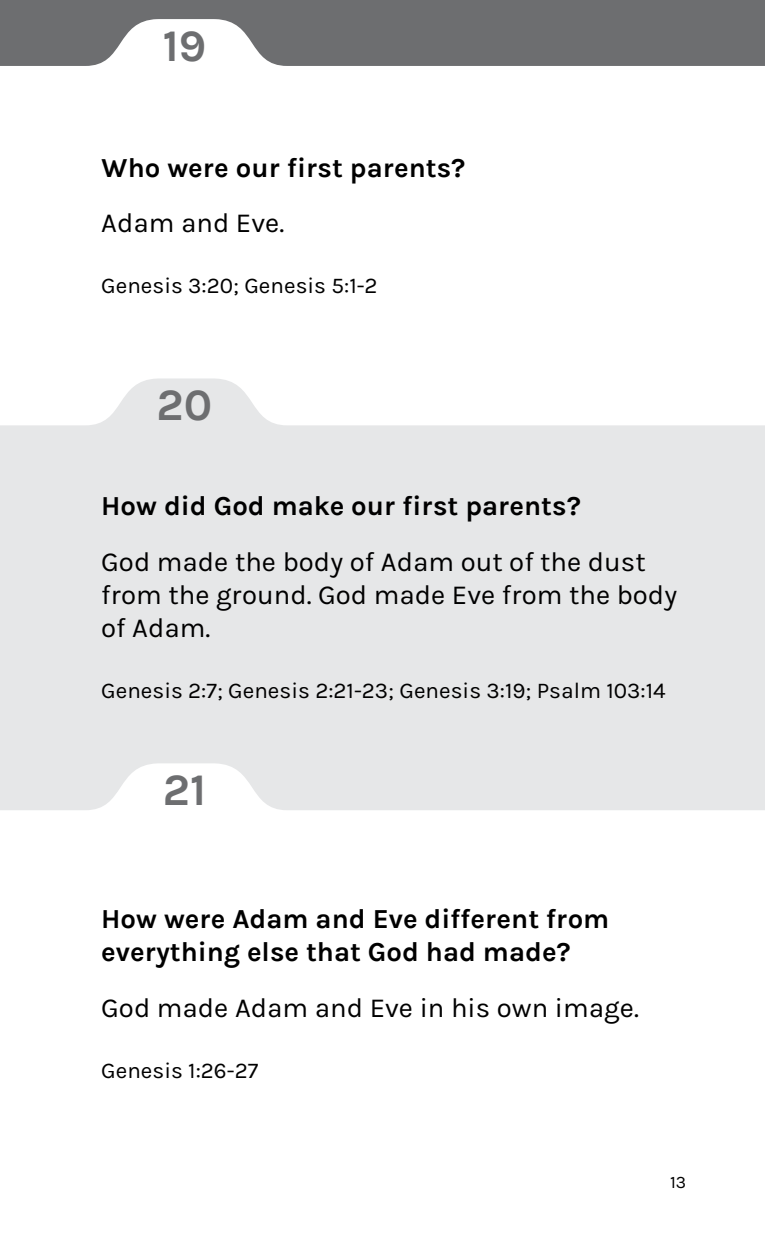
<style>
.page{position:relative;width:765px;height:1239px;background:#fff}
.page>*{position:absolute;margin:0;border:0;box-sizing:border-box;transform-origin:0 0}
.t1{font:700 45px "Karla";color:#6d6e70}
.t2{font:27.5px/33px "Karla";color:#000}
.t3{font:700 27.5px/33px "Karla";color:#000}
.t4{font:22.5px "Karla";color:#000}
.t5{font:17.5px "Karla";color:#000}
</style>
<div class="page">
<svg style="left:0;top:0;width:765px;height:66px;fill:#6d6e70"></svg>
<svg style="left:0;top:378px;width:765px;height:385px;fill:#e6e7e8"></svg>
<svg style="left:0;top:763px;width:765px;height:47px;fill:#e6e7e8"></svg>
<h1 class="t1" style="left:163px;top:27px;width:45px">19</h1>
<p class="t3" style="left:101px;top:153px;width:366px">Who were our first parents?</p>
<p class="t2" style="left:101px;top:209px;width:185px">Adam and Eve.</p>
<p class="t4" style="left:101px;top:276px;width:278px">Genesis 3:20; Genesis 5:1-2</p>
<h1 class="t1" style="left:157px;top:386px;width:57px">20</h1>
<p class="t3" style="left:101px;top:492px;width:481px">How did God make our first parents?</p>
<p class="t2" style="left:101px;top:547px;width:578px">God made the body of Adam out of the dust from the ground. God made Eve from the body of Adam.</p>
<p class="t4" style="left:101px;top:681px;width:566px">Genesis 2:7; Genesis 2:21-23; Genesis 3:19; Psalm 103:14</p>
<h1 class="t1" style="left:163px;top:770px;width:45px">21</h1>
<p class="t3" style="left:101px;top:905px;width:510px">How were Adam and Eve different from everything else that God had made?</p>
<p class="t2" style="left:101px;top:993px;width:539px">God made Adam and Eve in his own image.</p>
<p class="t4" style="left:101px;top:1060px;width:159px">Genesis 1:26-27</p>
<p class="t5" style="left:670px;top:1174px;width:18px">13</p>
</div>
